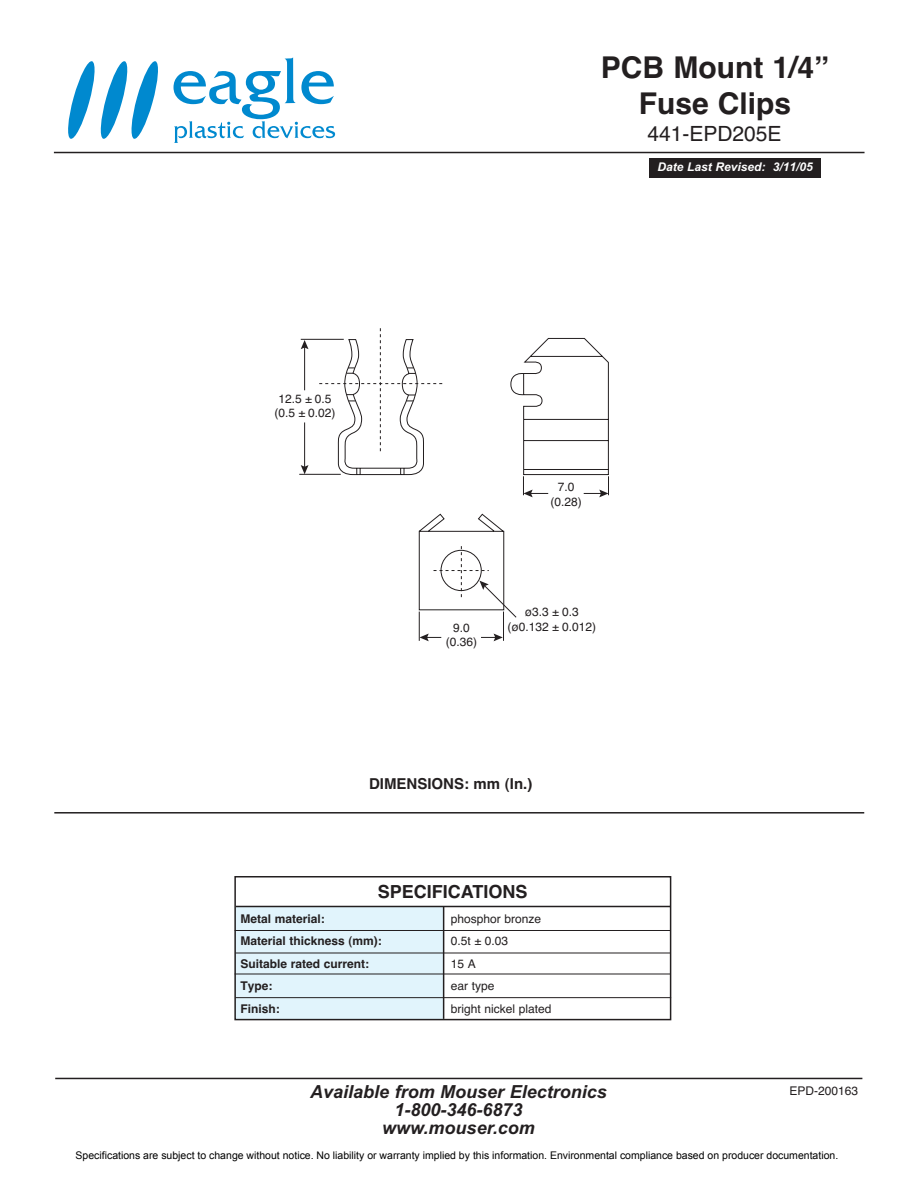
<style>
.page{position:relative;width:918px;height:1188px;background:#fff}
.page>*{position:absolute;margin:0;border:0;box-sizing:border-box;transform-origin:0 0}
.t1{font:700 30px/36px "Helvetica";color:#231f20;text-align:center}
.t2{font:21px "Helvetica";color:#231f20}
.t3{font:italic 700 18px/18px "Arial";color:#231f20;text-align:center}
.t4{font:700 18px "Helvetica";color:#231f20}
.t5{font:700 15px "Helvetica";color:#231f20}
.t6{font:12px/22.5px "Helvetica";color:#231f20;text-align:center}
.t7{font:700 12px/22.5px "Helvetica";color:#231f20}
.t8{font:italic 700 12px "Arial";color:#fff}
.t9{font:10.5px "Arial";color:#000}
</style>
<div class="page">
<svg style="left:299px;top:338px;width:310px;height:304px"></svg>
<div style="left:649px;top:158px;width:172px;height:20px;background:#231f20"></div>
<hr style="left:55px;top:1078px;width:807px;height:1px;background:#231f20">
<svg style="left:234px;top:876px;width:438px;height:145px"></svg>
<hr style="left:235px;top:930px;width:435px;height:1px;background:#231f20">
<hr style="left:235px;top:953px;width:435px;height:1px;background:#231f20">
<hr style="left:235px;top:974px;width:435px;height:1px;background:#231f20">
<hr style="left:443px;top:907px;width:1px;height:112px;background:#231f20">
<hr style="left:54px;top:152px;width:811px;height:1px;background:#231f20">
<hr style="left:54px;top:812px;width:810px;height:2px;background:#231f20">
<hr style="left:235px;top:997px;width:436px;height:1px;background:#231f20">
<svg style="left:174px;top:57px;width:161px;height:86px"></svg>
<svg style="left:68px;top:61px;width:90px;height:78px"></svg>
<h1 class="t1" style="left:601px;top:53px;width:230px">PCB Mount 1/4”<br>Fuse Clips</h1>
<h2 class="t2" style="left:647px;top:126px;width:136px">441-EPD205E</h2>
<p class="t8" style="left:657px;top:163px;width:157px">Date Last Revised: 3/11/05</p>
<p class="t6" style="left:274px;top:392px;width:63px;line-height:14.4px">12.5 ± 0.5 (0.5 ± 0.02)</p>
<p class="t6" style="left:550px;top:481px;width:33px;line-height:14.4px">7.0 (0.28)</p>
<p class="t6" style="left:525px;top:602px;width:55px">ø3.3 ± 0.3</p>
<p class="t6" style="left:453px;top:617px;width:18px">9.0</p>
<p class="t6" style="left:508px;top:616px;width:90px">(ø0.132 ± 0.012)</p>
<p class="t6" style="left:446px;top:632px;width:33px">(0.36)</p>
<h3 class="t5" style="left:369px;top:778px;width:165px">DIMENSIONS: mm (In.)</h3>
<h3 class="t4" style="left:378px;top:885px;width:151px">SPECIFICATIONS</h3>
<p class="t7" style="left:240px;top:908px;width:143px">Metal material:<br>Material thickness (mm):<br>Suitable rated current:<br>Type:<br>Finish:</p>
<p class="t6" style="left:451px;top:909px;width:102px;text-align:left">phosphor bronze<br>0.5t ± 0.03<br>15 A<br>ear type<br>bright nickel plated</p>
<h3 class="t3" style="left:310px;top:1084px;width:298px">Available from Mouser Electronics<br>1-800-346-6873<br>www.mouser.com</h3>
<p class="t6" style="left:790px;top:1081px;width:70px">EPD-200163</p>
<p class="t9" style="left:76px;top:1149px;width:764px">Specifications are subject to change without notice. No liability or warranty implied by this information. Environmental compliance based on producer documentation.</p>
</div>
